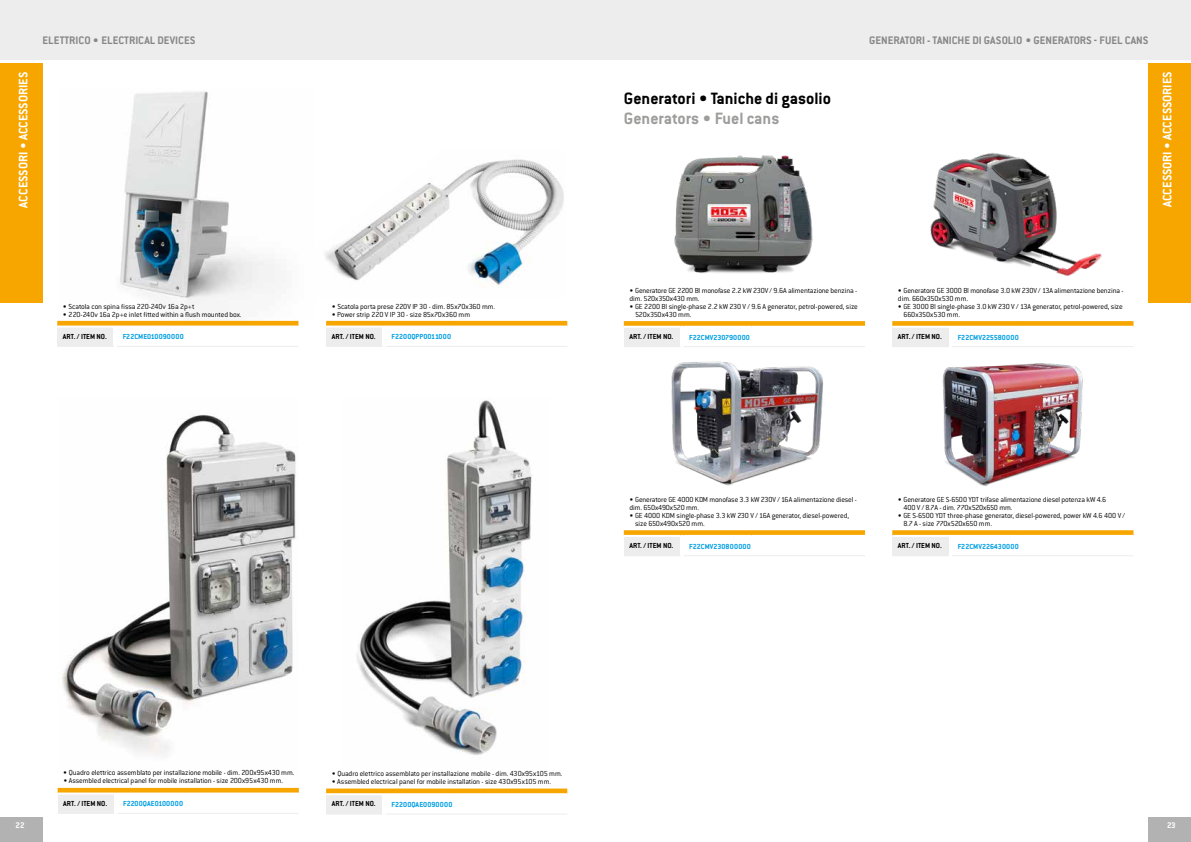
<style>
.page{position:relative;width:1191px;height:842px;background:#fff}
.page>*{position:absolute;margin:0;border:0;box-sizing:border-box;transform-origin:0 0}
.t1{font:700 18px "Conduit ITC Pro";color:#000}
.t2{font:700 18px "Conduit ITC Pro";color:#9d9d9c}
.t3{font:700 13.5px "Conduit ITC Pro";color:#fff}
.t4{font:700 12px "Conduit ITC Pro";color:#878787}
.t5{font:700 9px "Conduit ITC Pro";color:#fff}
.t6{font:300 8px/8px "Conduit ITC Pro";letter-spacing:-.015em;color:#000}
.t7{font:700 8px "Conduit ITC Pro";color:#009fe3}
.t8{font:700 8px "Conduit ITC Pro";color:#000}
</style>
<div class="page">
<div style="left:0;top:0;width:1191px;height:60px;background:#ededed"></div>
<div style="left:1148px;top:817px;width:43px;height:25px;background:#b3b2b2"></div>
<div style="left:1148px;top:63px;width:43px;height:240px;background:#f7a600"></div>
<div style="left:0;top:63px;width:43px;height:240px;background:#f7a600"></div>
<div style="left:0;top:817px;width:43px;height:25px;background:#b3b2b2"></div>
<img style="left:119px;top:91px;width:156px;height:215px">
<img style="left:62px;top:414px;width:234px;height:340px">
<img style="left:357px;top:400px;width:175px;height:355px">
<div style="left:326px;top:794px;width:57px;height:20px;background:#ededed"></div>
<hr style="left:386px;top:813px;width:68px;height:1px;background:#ededed">
<hr style="left:454px;top:813px;width:113px;height:1px;background:#ededed">
<svg style="left:326px;top:788px;width:241px;height:7px"></svg>
<hr style="left:386px;top:793px;width:68px;height:2px;background:#fff">
<hr style="left:454px;top:793px;width:113px;height:2px;background:#fff">
<div style="left:326px;top:327px;width:57px;height:19px;background:#ededed"></div>
<hr style="left:326px;top:346px;width:57px;height:1px;background:#ededed">
<hr style="left:386px;top:346px;width:68px;height:1px;background:#ededed">
<hr style="left:454px;top:346px;width:113px;height:1px;background:#ededed">
<svg style="left:326px;top:321px;width:241px;height:7px"></svg>
<hr style="left:386px;top:326px;width:68px;height:2px;background:#fff">
<hr style="left:454px;top:326px;width:113px;height:2px;background:#fff">
<div style="left:57px;top:327px;width:57px;height:19px;background:#ededed"></div>
<hr style="left:57px;top:346px;width:57px;height:1px;background:#ededed">
<hr style="left:117px;top:346px;width:68px;height:1px;background:#ededed">
<hr style="left:185px;top:346px;width:113px;height:1px;background:#ededed">
<svg style="left:57px;top:321px;width:241px;height:7px"></svg>
<hr style="left:117px;top:326px;width:68px;height:2px;background:#fff">
<hr style="left:185px;top:326px;width:113px;height:2px;background:#fff">
<div style="left:58px;top:793px;width:56px;height:20px;background:#ededed"></div>
<hr style="left:58px;top:813px;width:56px;height:1px;background:#ededed">
<hr style="left:117px;top:813px;width:68px;height:1px;background:#ededed">
<hr style="left:185px;top:813px;width:114px;height:1px;background:#ededed">
<svg style="left:58px;top:788px;width:241px;height:6px"></svg>
<hr style="left:117px;top:792px;width:68px;height:2px;background:#fff">
<hr style="left:185px;top:792px;width:114px;height:2px;background:#fff">
<img style="left:325px;top:159px;width:239px;height:129px">
<img style="left:674px;top:155px;width:139px;height:118px">
<img style="left:930px;top:152px;width:172px;height:125px">
<img style="left:671px;top:361px;width:152px;height:125px">
<img style="left:942px;top:363px;width:141px;height:123px">
<div style="left:624px;top:327px;width:56px;height:20px;background:#ededed"></div>
<hr style="left:683px;top:346px;width:68px;height:1px;background:#ededed">
<hr style="left:751px;top:346px;width:114px;height:1px;background:#ededed">
<svg style="left:624px;top:321px;width:241px;height:7px"></svg>
<hr style="left:683px;top:326px;width:68px;height:2px;background:#fff">
<hr style="left:751px;top:326px;width:114px;height:2px;background:#fff">
<div style="left:624px;top:536px;width:56px;height:20px;background:#ededed"></div>
<hr style="left:683px;top:555px;width:68px;height:1px;background:#ededed">
<hr style="left:751px;top:555px;width:114px;height:1px;background:#ededed">
<svg style="left:624px;top:530px;width:241px;height:7px"></svg>
<hr style="left:683px;top:535px;width:68px;height:2px;background:#fff">
<hr style="left:751px;top:535px;width:114px;height:2px;background:#fff">
<div style="left:892px;top:327px;width:57px;height:20px;background:#ededed"></div>
<hr style="left:952px;top:346px;width:68px;height:1px;background:#ededed">
<hr style="left:1020px;top:346px;width:113px;height:1px;background:#ededed">
<svg style="left:892px;top:321px;width:241px;height:7px"></svg>
<hr style="left:952px;top:326px;width:68px;height:2px;background:#fff">
<hr style="left:1020px;top:326px;width:113px;height:2px;background:#fff">
<div style="left:892px;top:536px;width:57px;height:20px;background:#ededed"></div>
<hr style="left:952px;top:555px;width:68px;height:1px;background:#ededed">
<hr style="left:1020px;top:555px;width:113px;height:1px;background:#ededed">
<svg style="left:892px;top:530px;width:241px;height:7px"></svg>
<hr style="left:952px;top:535px;width:68px;height:2px;background:#fff">
<hr style="left:1020px;top:535px;width:113px;height:2px;background:#fff">
<h2 class="t3" style="left:15px;top:208px;width:137px;rotate:-90deg">ACCESSORI •ACCESSORIES</h2>
<h3 class="t4" style="left:43px;top:33px;width:155px">ELETTRICO • ELECTRICAL DEVICES</h3>
<p class="t6" style="left:63px;top:302px;width:133px">• Scatola con spina fissa 220-240v 16a 2p+t</p>
<p class="t8" style="left:63px;top:332px;width:45px">ART. / ITEM NO.</p>
<p class="t6" style="left:332px;top:302px;width:165px">• Scatola porta prese 220V IP 30 - dim. 85x70x360 mm.</p>
<p class="t8" style="left:332px;top:332px;width:45px">ART. / ITEM NO.</p>
<p class="t6" style="left:63px;top:311px;width:180px">• 220-240v 16a 2p+e inlet fitted within a flush mounted box.</p>
<p class="t6" style="left:332px;top:311px;width:140px">• Power strip 220 V IP 30 - size 85x70x360 mm</p>
<p class="t7" style="left:123px;top:332px;width:63px">F22CME010090000</p>
<p class="t7" style="left:391px;top:332px;width:61px">F2200QPP0011000</p>
<h1 class="t1" style="left:624px;top:88px;width:209px">Generatori • Taniche di gasolio</h1>
<h1 class="t2" style="left:624px;top:108px;width:157px">Generators • Fuel cans</h1>
<h3 class="t4" style="left:869px;top:33px;width:281px">GENERATORI - TANICHE DI GASOLIO • GENERATORS - FUEL CANS</h3>
<h2 class="t3" style="left:1159px;top:207px;width:137px;rotate:-90deg">ACCESSORI •ACCESSORIES</h2>
<p class="t6" style="left:629px;top:286px;width:229px">• Generatore GE 2200 BI monofase 2.2 kW 230V / 9.6A alimentazione benzina - dim. 520x350x430 mm.</p>
<p class="t8" style="left:629px;top:332px;width:45px">ART. / ITEM NO.</p>
<p class="t6" style="left:635px;top:302px;width:224px;text-indent:-6px">• GE 2200 BI single-phase 2.2 kW 230 V / 9.6 A generator, petrol-powered, size<br>520x350x430 mm.</p>
<p class="t7" style="left:689px;top:332px;width:62px">F22CMV230790000</p>
<p class="t6" style="left:898px;top:286px;width:227px">• Generatore GE 3000 BI monofase 3.0 kW 230V / 13A alimentazione benzina - dim. 660x350x530 mm.</p>
<p class="t8" style="left:898px;top:332px;width:45px">ART. / ITEM NO.</p>
<p class="t6" style="left:903px;top:302px;width:221px;text-indent:-6px">• GE 3000 BI single-phase 3.0 kW 230 V / 13A generator, petrol-powered, size<br>660x350x530 mm.</p>
<p class="t7" style="left:957px;top:332px;width:63px">F22CMV225580000</p>
<p class="t6" style="left:629px;top:495px;width:229px">• Generatore GE 4000 KDM monofase 3.3 kW 230V / 16A alimentazione diesel - dim. 650x490x520 mm.</p>
<p class="t8" style="left:629px;top:541px;width:45px">ART. / ITEM NO.</p>
<p class="t6" style="left:635px;top:511px;width:215px;text-indent:-6px">• GE 4000 KDM single-phase 3.3 kW 230 V / 16A generator, diesel-powered, size 650x490x520 mm.</p>
<p class="t7" style="left:689px;top:541px;width:63px">F22CMV230800000</p>
<p class="t6" style="left:903px;top:495px;width:204px;text-indent:-5px">• Generatore GE S-6500 YDT trifase alimentazione diesel potenza kW 4.6<br>400 V / 8.7A - dim. 770x520x650 mm.</p>
<p class="t8" style="left:898px;top:541px;width:45px">ART. / ITEM NO.</p>
<p class="t6" style="left:903px;top:511px;width:223px;text-indent:-6px">• GE S-6500 YDT three-phase generator, diesel-powered, power kW 4.6 400 V /<br>8.7 A - size 770x520x650 mm.</p>
<p class="t7" style="left:957px;top:541px;width:63px">F22CMV226430000</p>
<p class="t6" style="left:63px;top:768px;width:233px">• Quadro elettrico assemblato per installazione mobile - dim. 200x95x430 mm.</p>
<p class="t8" style="left:63px;top:798px;width:45px">ART. / ITEM NO.</p>
<p class="t6" style="left:63px;top:777px;width:221px">• Assembled electrical panel for mobile installation - size 200x95x430 mm.</p>
<p class="t7" style="left:123px;top:799px;width:62px">F2200QAE0100000</p>
<p class="t6" style="left:332px;top:769px;width:232px">• Quadro elettrico assemblato per installazione mobile - dim. 430x95x105 mm.</p>
<p class="t8" style="left:332px;top:799px;width:45px">ART. / ITEM NO.</p>
<p class="t6" style="left:332px;top:778px;width:221px">• Assembled electrical panel for mobile installation - size 430x95x105 mm.</p>
<p class="t7" style="left:391px;top:800px;width:62px">F2200QAE0090000</p>
<p class="t5" style="left:15px;top:820px;width:11px">22</p>
<p class="t5" style="left:1167px;top:820px;width:10px">23</p>
</div>
